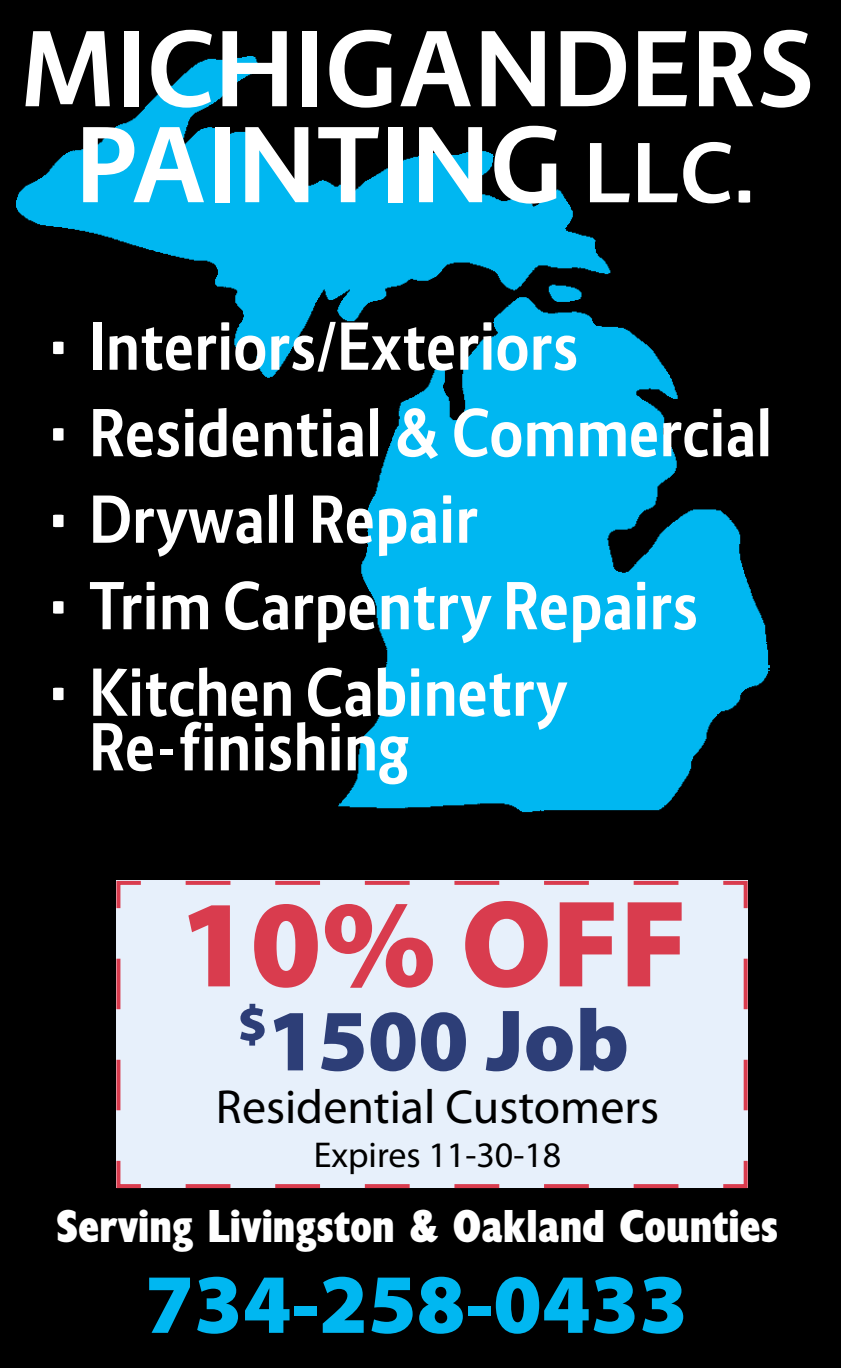
<style>
.page{position:relative;width:841px;height:1371px;background:#fff}
.page>*{position:absolute;margin:0;border:0;box-sizing:border-box;transform-origin:0 0}
.t1{font:900 124.8px "Myriad Pro";color:#d93c4e}
.t2{font:700 101.6px/96px "Route 159";letter-spacing:.01em;color:#fff}
.t3{font:900 88px "Myriad Pro";color:#2d3e77}
.t4{font:900 84.8px "Myriad Pro";color:#00b7f1}
.t5{font:700 63.6px/54.8px "Route 159";color:#fff;scale:.89 1}
.t6{font:800 condensed 48px "Garrison Sans";color:#fff}
.t7{font:48px "Myriad Pro";color:#000}
.t8{font:36px "Myriad Pro";color:#000}
.s1{font-size:80px}
</style>
<div class="page">
<div style="left:0;top:0;width:841px;height:1368px;background:#000"></div>
<div style="left:116px;top:880px;width:632px;height:309px;background:#e7f0fb"></div>
<img style="left:17px;top:56px;width:752px;height:757px">
<h2 class="t2" style="left:20px;top:22px;width:599px">Michigander</h2>
<h2 class="t2" style="left:76px;top:22px;width:740px;text-indent:681px">s<br>Painti ng <span class="s1">llc.</span></h2>
<p class="t5" style="left:49px;top:320px;width:596px">• Interiors/Exteriors</p>
<p class="t5" style="left:49px;top:406px;width:814px">• Residential &amp; Commercial</p>
<p class="t5" style="left:49px;top:493px;width:484px">• Drywall Repair</p>
<p class="t5" style="left:49px;top:579px;width:731px">• Trim Carpentry Repairs</p>
<p class="t5" style="left:89px;top:666px;width:539px;text-indent:-40px">• Kitchen Cabinetry<br>Re-finishing</p>
<h1 class="t1" style="left:179px;top:861px;width:511px">10% OFF</h1>
<h3 class="t3" style="left:238px;top:982px;width:393px"><sup>$</sup>1500 Job</h3>
<p class="t7" style="left:216px;top:1078px;width:445px">Residential Customers</p>
<p class="t8" style="left:314px;top:1132px;width:249px">Expires 11-30-18</p>
<p class="t6" style="left:56px;top:1200px;width:724px">Serving Livingston &amp; Oakland Counties</p>
<h3 class="t4" style="left:145px;top:1247px;width:544px">734-258-0433</h3>
</div>
